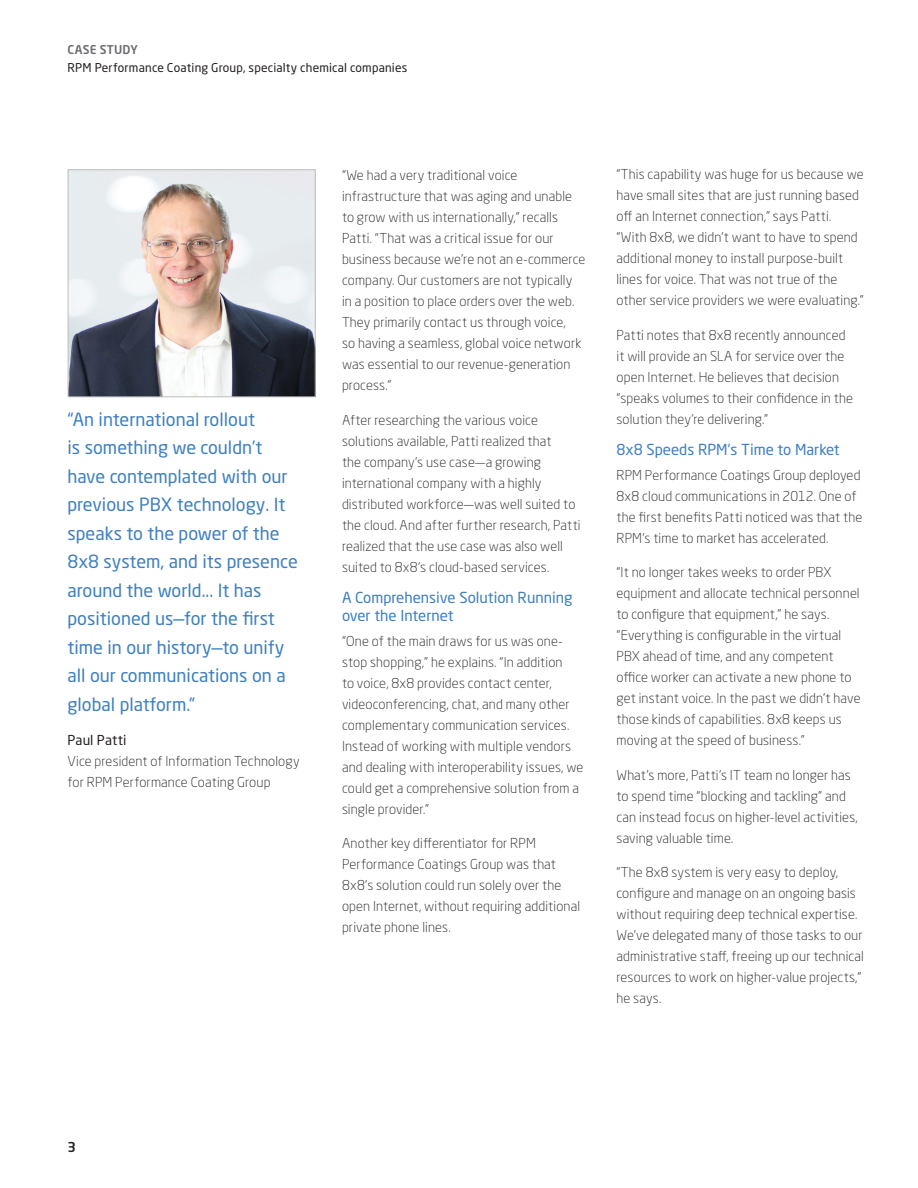
<style>
.page{position:relative;width:918px;height:1188px;background:#fff}
.page>*{position:absolute;margin:0;border:0;box-sizing:border-box;transform-origin:0 0}
.t1{font:18px/28.5px "Neo Sans Std";color:#3d7fc0}
.t2{font:15px/18px "Neo Sans Std";color:#3d7fc0}
.t3{font:300 13.5px/21px "Neo Sans Std";letter-spacing:.01em;color:#231f20}
.t4{font:13.5px "Neo Sans Std";letter-spacing:.005em;color:#231f20}
.t5{font:500 13.5px "Neo Sans Std";color:#231f20}
.t6{font:12px "Neo Sans Std";letter-spacing:.015em;color:#231f20}
.t7{font:500 12px "Neo Sans Std";letter-spacing:.025em;color:#6c6d70}
</style>
<div class="page">
<img style="left:70px;top:171px;width:244px;height:224px">
<div style="left:68px;top:169px;width:248px;height:228px;border:1px solid #bcbdbf"></div>
<p class="t7" style="left:68px;top:42px;width:72px">CASE STUDY</p>
<p class="t6" style="left:68px;top:60px;width:341px">RPM Performance Coating Group, specialty chemical companies</p>
<p class="t1" style="left:68px;top:404px;width:232px">“An international rollout<br>is something we couldn’t have contemplated with our previous PBX technology. It speaks to the power of the<br>8x8 system, and its presence around the world... It has positioned us—for the first time in our history—to unify all our communications on a global platform.”</p>
<p class="t4" style="left:68px;top:732px;width:60px">Paul Patti</p>
<p class="t3" style="left:68px;top:751px;width:234px">Vice president of Information Technology for RPM Performance Coating Group</p>
<p class="t3" style="left:342px;top:165px;width:245px">“We had a very traditional voice infrastructure that was aging and unable to grow with us internationally,” recalls Patti. “That was a critical issue for our business because we’re not an e-commerce company. Our customers are not typically in a position to place orders over the web.<br>They primarily contact us through voice,<br>so having a seamless, global voice network was essential to our revenue-generation process.”</p>
<p class="t3" style="left:342px;top:409px;width:240px">After researching the various voice solutions available, Patti realized that<br>the company’s use case—a growing international company with a highly distributed workforce—was well suited to the cloud. And after further research, Patti realized that the use case was also well suited to 8x8’s cloud-based services.</p>
<p class="t2" style="left:342px;top:588px;width:232px">A Comprehensive Solution Running over the Internet</p>
<p class="t3" style="left:342px;top:630px;width:243px">“One of the main draws for us was one&shy;stop shopping,” he explains. “In addition<br>to voice, 8x8 provides contact center, videoconferencing, chat, and many other complementary communication services.<br>Instead of working with multiple vendors and dealing with interoperability issues, we could get a comprehensive solution from a single provider.”</p>
<p class="t3" style="left:342px;top:833px;width:240px">Another key differentiator for RPM Performance Coatings Group was that 8x8’s solution could run solely over the open Internet, without requiring additional private phone lines.</p>
<p class="t3" style="left:616px;top:164px;width:249px">“This capability was huge for us because we have small sites that are just running based off an Internet connection,” says Patti. “With 8x8, we didn’t want to have to spend additional money to install purpose-built lines for voice. That was not true of the other service providers we were evaluating.”</p>
<p class="t3" style="left:616px;top:324px;width:238px">Patti notes that 8x8 recently announced it will provide an SLA for service over the open Internet. He believes that decision “speaks volumes to their confidence in the solution they’re delivering.”</p>
<p class="t2" style="left:616px;top:440px;width:225px">8x8 Speeds RPM’s Time to Market</p>
<p class="t3" style="left:616px;top:464px;width:247px">RPM Performance Coatings Group deployed 8x8 cloud communications in 2012. One of the first benefits Patti noticed was that the RPM’s time to market has accelerated.</p>
<p class="t3" style="left:616px;top:562px;width:246px">“It no longer takes weeks to order PBX equipment and allocate technical personnel to configure that equipment,” he says. “Everything is configurable in the virtual PBX ahead of time, and any competent office worker can activate a new phone to get instant voice. In the past we didn’t have those kinds of capabilities. 8x8 keeps us moving at the speed of business.”</p>
<p class="t3" style="left:616px;top:764px;width:243px">What’s more, Patti’s IT team no longer has to spend time “blocking and tackling” and can instead focus on higher-level activities, saving valuable time.</p>
<p class="t3" style="left:616px;top:862px;width:249px">“The 8x8 system is very easy to deploy, configure and manage on an ongoing basis without requiring deep technical expertise.<br>We’ve delegated many of those tasks to our administrative staff, freeing up our technical resources to work on higher-value projects,” he says.</p>
<p class="t5" style="left:68px;top:1138px;width:10px">3</p>
</div>
